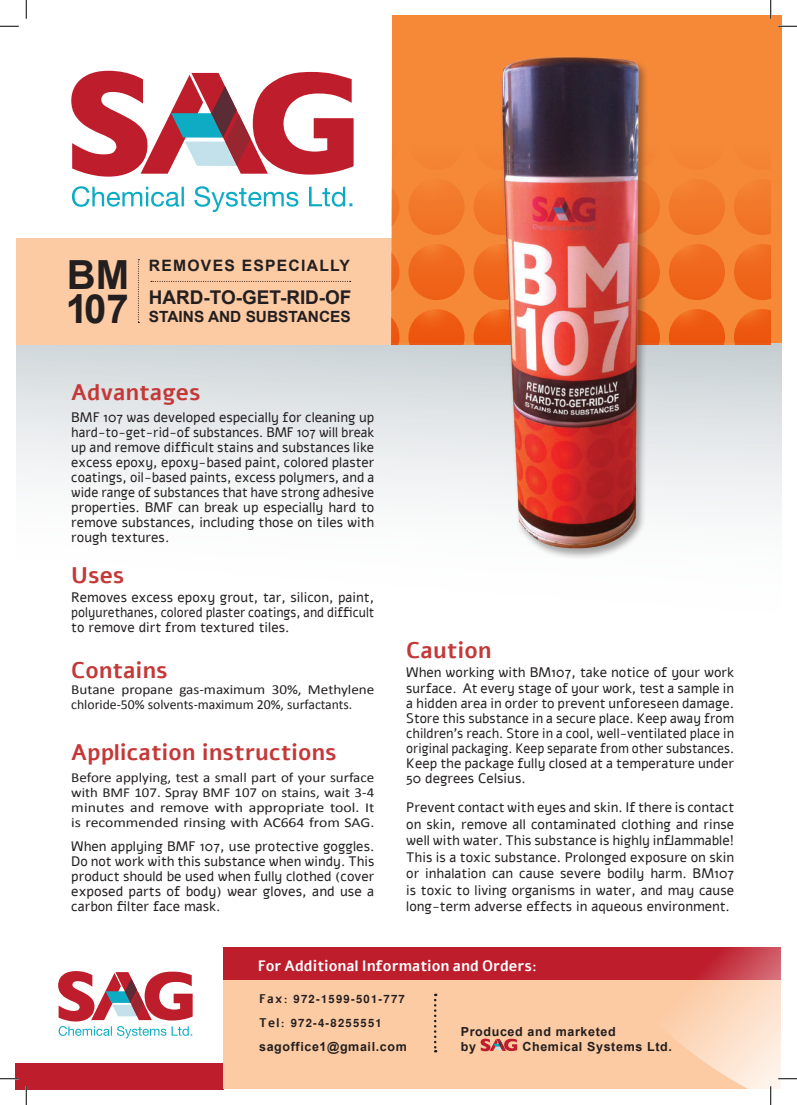
<style>
.page{position:relative;width:797px;height:1105px;background:#fff}
.page>*{position:absolute;margin:0;border:0;box-sizing:border-box;transform-origin:0 0}
.t1{font:700 40.12px/34.4px "Arial";color:#231f20}
.t2{font:700 22.5px "Alef";color:#c43938}
.t3{font:700 18.88px "Arial";color:#231f20}
.t4{font:700 15.62px "Arial";letter-spacing:.08em;color:#231f20}
.t5{font:700 15.38px "Arial";color:#231f20}
.t6{font:700 15px "Alef";color:#fff}
.t7{font:13.75px/15.1px "Alef";color:#231f20;text-align:justify}
.t8{font:13.75px/15.1px "Calibri";color:#231f20;text-align:justify;scale:1.09 1}
.t9{font:13.75px/15.1px "Calibri";color:#231f20;scale:1.1 1}
.t10{font:700 12.5px/15.6px "Arial";letter-spacing:.05em;color:#231f20}
.t11{font:700 12.5px "Alef";letter-spacing:.11em;color:#231f20}
.t12{font:700 11.25px "Helvetica";letter-spacing:.11em;color:#231f20}
</style>
<div class="page">
<div style="left:26px;top:16px;width:755px;height:328px;background:#f58938"></div>
<div style="left:16px;top:16px;width:375px;height:356px;background:#fff"></div>
<div style="left:17px;top:344px;width:764px;height:288px;background:linear-gradient(to bottom,#d5dadd,#fff)"></div>
<div style="left:16px;top:238px;width:375px;height:106px;background:#fccaa3"></div>
<svg style="left:71px;top:71px;width:282px;height:106px"></svg>
<svg style="left:72px;top:186px;width:280px;height:26px"></svg>
<svg style="left:138px;top:259px;width:1px;height:64px"></svg>
<svg style="left:151px;top:281px;width:200px;height:1px"></svg>
<div style="left:16px;top:1063px;width:208px;height:26px;background:#be1d2c"></div>
<svg style="left:58px;top:971px;width:135px;height:67px"></svg>
<div style="left:223px;top:947px;width:558px;height:41px;background:#be1d2c"></div>
<div style="left:223px;top:980px;width:558px;height:109px;background:#fccaa3"></div>
<svg style="left:434px;top:993px;width:4px;height:60px"></svg>
<svg style="left:480px;top:1039px;width:37px;height:12px"></svg>
<svg style="left:668px;top:947px;width:113px;height:142px"></svg>
<svg style="left:391px;top:144px;width:1px;height:26px"></svg>
<svg style="left:734px;top:183px;width:36px;height:52px"></svg>
<div style="left:669px;top:179px;width:56px;height:56px;background:#f2782a;border-radius:28px"></div>
<div style="left:473px;top:179px;width:56px;height:56px;background:#f2782a;border-radius:28px"></div>
<div style="left:408px;top:179px;width:56px;height:56px;background:#f2782a;border-radius:28px"></div>
<svg style="left:391px;top:179px;width:8px;height:56px"></svg>
<svg style="left:734px;top:244px;width:36px;height:56px"></svg>
<div style="left:669px;top:244px;width:56px;height:56px;background:linear-gradient(to bottom,#f27325,#ee5e15);border-radius:28px"></div>
<svg style="left:473px;top:244px;width:56px;height:56px"></svg>
<div style="left:408px;top:244px;width:56px;height:56px;background:linear-gradient(to bottom,#f27527,#ee5d14);border-radius:28px"></div>
<svg style="left:391px;top:244px;width:8px;height:56px"></svg>
<svg style="left:734px;top:309px;width:36px;height:35px"></svg>
<svg style="left:669px;top:309px;width:56px;height:35px"></svg>
<svg style="left:473px;top:316px;width:10px;height:28px"></svg>
<svg style="left:408px;top:309px;width:56px;height:35px"></svg>
<svg style="left:391px;top:309px;width:8px;height:35px"></svg>
<img style="left:483px;top:57px;width:181px;height:511px">
<svg style="left:0;top:25px;width:19px;height:2px"></svg>
<svg style="left:778px;top:25px;width:19px;height:2px"></svg>
<svg style="left:0;top:1078px;width:19px;height:1px"></svg>
<svg style="left:778px;top:1078px;width:19px;height:1px"></svg>
<svg style="left:25px;top:0;width:2px;height:19px"></svg>
<svg style="left:25px;top:1086px;width:2px;height:19px"></svg>
<svg style="left:770px;top:0;width:1px;height:19px"></svg>
<svg style="left:770px;top:1086px;width:1px;height:19px"></svg>
<h1 class="t1" style="left:66px;top:259px;width:65px">BM<br>107</h1>
<p class="t4" style="left:149px;top:256px;width:203px">REMOVES ESPECIALLY</p>
<h3 class="t3" style="left:149px;top:285px;width:204px">HARD-TO-GET-RID-OF</h3>
<p class="t5" style="left:149px;top:306px;width:203px">STAINS AND SUBSTANCES</p>
<h2 class="t2" style="left:71px;top:378px;width:131px">Advantages</h2>
<p class="t7" style="left:71px;top:409px;width:304px">BMF 107 was developed especially for cleaning up hard-to-get-rid-of substances. BMF 107 will break up and remove difficult stains and substances like excess epoxy, epoxy-based paint, colored plaster coatings, oil-based paints, excess polymers, and a wide range of substances that have strong adhesive properties. BMF can break up especially hard to remove substances, including those on tiles with rough textures.</p>
<h2 class="t2" style="left:71px;top:560px;width:55px">Uses</h2>
<p class="t7" style="left:71px;top:589px;width:304px">Removes excess epoxy grout, tar, silicon, paint, polyurethanes, colored plaster coatings, and difficult to remove dirt from textured tiles.</p>
<h2 class="t2" style="left:71px;top:655px;width:98px">Contains</h2>
<p class="t9" style="left:308px;top:682px;width:62px">Methylene</p>
<p class="t9" style="left:272px;top:682px;width:29px">30%,</p>
<p class="t9" style="left:179px;top:682px;width:80px">gas-maximum</p>
<p class="t9" style="left:71px;top:682px;width:257px">Butane<br>chloride-50% solvents-maximum 20%, surfactants.</p>
<p class="t9" style="left:121px;top:682px;width:48px">propane</p>
<h2 class="t2" style="left:71px;top:737px;width:267px">Application instructions</h2>
<p class="t8" style="left:71px;top:770px;width:279px">Before applying, test a small part of your surface with BMF 107. Spray BMF 107 on stains, wait 3-4 minutes and remove with appropriate tool. It is recommended rinsing with AC664 from SAG.</p>
<p class="t7" style="left:71px;top:839px;width:304px">When applying BMF 107, use protective goggles.<br>Do not work with this substance when windy. This product should be used when fully clothed (cover exposed parts of body) wear gloves, and use a carbon filter face mask.</p>
<h2 class="t2" style="left:406px;top:635px;width:87px">Caution</h2>
<p class="t7" style="left:406px;top:665px;width:329px">When working with BM107, take notice of your work surface. At every stage of your work, test a sample in a hidden area in order to prevent unforeseen damage.<br>Store this substance in a secure place. Keep away from children s’ reach. Store in a cool, well-ventilated place in original packaging. Keep separate from other substances.<br>Keep the package fully closed at a temperature under 50 degrees Celsius.</p>
<p class="t7" style="left:406px;top:799px;width:329px;line-height:16.5px">Prevent contact with eyes and skin If. there is contact on skin, remove all contaminated clothing and rinse well with water. This substance is highly inflammable!<br>This is a toxic substance. Prolonged exposure on skin or inhalation can cause severe bodily harm. BM107 is toxic to living organisms in water, and may cause long-term adverse effects in aqueous environment.</p>
<p class="t6" style="left:258px;top:956px;width:280px">For Additional Information and Orders:</p>
<p class="t11" style="left:259px;top:990px;width:30px">Fax:</p>
<p class="t12" style="left:294px;top:992px;width:113px">972-1599-501-777</p>
<p class="t11" style="left:259px;top:1014px;width:27px">Tel:</p>
<p class="t10" style="left:259px;top:1039px;width:149px">sagoffice1@gmail.com</p>
<p class="t12" style="left:291px;top:1016px;width:93px">972-4-8255551</p>
<p class="t10" style="left:522px;top:1024px;width:151px;text-indent:-62px">Produced and marketed<br>Chemical Systems Ltd.</p>
<p class="t10" style="left:461px;top:1039px;width:17px">by</p>
</div>
